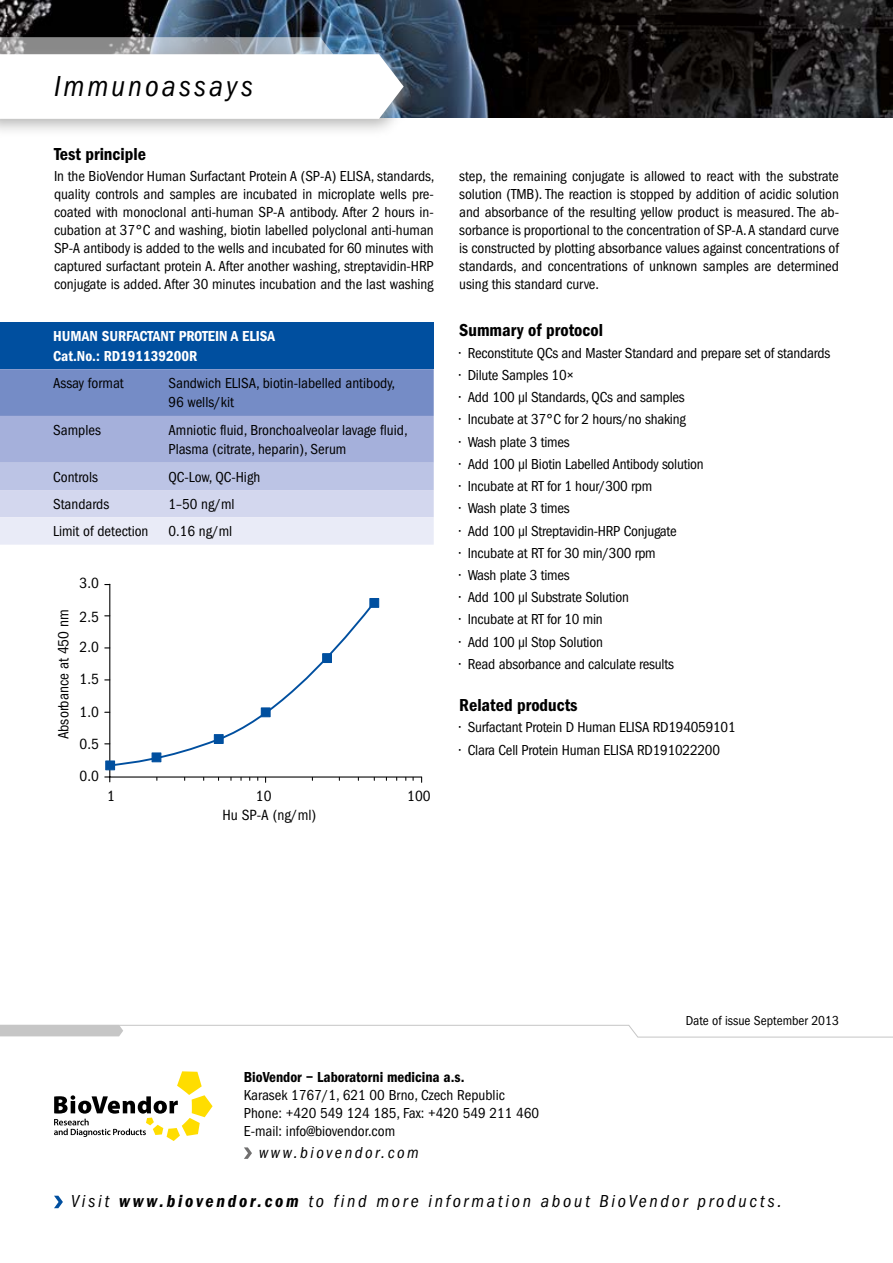
<style>
.page{position:relative;width:893px;height:1263px;background:#fff}
.page>*{position:absolute;margin:0;border:0;box-sizing:border-box;transform-origin:0 0}
.t1{font:italic condensed 30px "ITC Franklin Gothic Std";letter-spacing:.1em;color:#000}
.t2{font:italic condensed 18px "ITC Franklin Gothic Std";letter-spacing:.15em;color:#000}
.t3{font:18px "ITC Franklin Gothic Std Dm Cd";color:#000}
.t4{font:italic condensed 16.5px "ITC Franklin Gothic Std";letter-spacing:.15em;color:#000}
.t5{font:condensed 15.3px "ITC Franklin Gothic Std";color:#000}
.t6{font:condensed 15px/18px "ITC Franklin Gothic Std";letter-spacing:-.015em;color:#000}
.t7{font:15px/19.5px "ITC Franklin Gothic Std Dm Cd";color:#fff}
.t8{font:15px "ITC Franklin Gothic Std Dm Cd";color:#000}
.t9{font:condensed 13.5px "ITC Franklin Gothic Std";color:#000}
.s1{font-family:"ITC Franklin Gothic Std Dm Cd It";font-style:normal;font-stretch:normal}
</style>
<div class="page">
<img style="left:0;top:0;width:893px;height:118px">
<div style="left:0;top:45px;width:420px;height:92px;background:#9d9d9c;opacity:.75"></div>
<svg style="left:0;top:37px;width:404px;height:82px"></svg>
<div style="left:0;top:322px;width:434px;height:47px;background:#004f9f"></div>
<svg style="left:0;top:369px;width:434px;height:176px"></svg>
<svg style="left:109px;top:583px;width:314px;height:195px"></svg>
<svg style="left:105px;top:776px;width:5px;height:6px"></svg>
<div style="left:370px;top:598px;width:9px;height:9px;background:#004f9f"></div>
<div style="left:369px;top:598px;width:10px;height:10px;border:1px solid #004f9f"></div>
<div style="left:105px;top:760px;width:10px;height:10px;border:1px solid #004f9f"></div>
<svg style="left:105px;top:600px;width:271px;height:168px"></svg>
<svg style="left:54px;top:1196px;width:9px;height:12px"></svg>
<svg style="left:0;top:1024px;width:893px;height:14px"></svg>
<svg style="left:54px;top:1071px;width:159px;height:70px"></svg>
<svg style="left:244px;top:1147px;width:8px;height:12px"></svg>
<h1 class="t1" style="left:54px;top:69px;width:201px">Immunoassays</h1>
<p class="t3" style="left:54px;top:144px;width:93px">Test principle</p>
<p class="t6" style="left:54px;top:167px;width:382px;text-align:justify">In the BioVendor Human Surfactant Protein A (SP-A) ELISA, standards, quality controls and samples are incubated in microplate wells pre&shy;coated with monoclonal anti-human SP-A antibody. After 2 hours in&shy;cubation at 37°C and washing, biotin labelled polyclonal anti-human SP-A antibody is added to the wells and incubated for 60 minutes with captured surfactant protein A. After another washing, streptavidin-HRP conjugate is added. After 30 minutes incubation and the last washing</p>
<p class="t6" style="left:459px;top:167px;width:381px;text-align:justify">step, the remaining conjugate is allowed to react with the substrate solution (TMB). The reaction is stopped by addition of acidic solution and absorbance of the resulting yellow product is measured. The ab&shy;sorbance is proportional to the concentration of SP-A. A standard curve is constructed by plotting absorbance values against concentrations of standards, and concentrations of unknown samples are determined using this standard curve.</p>
<p class="t7" style="left:53px;top:326px;width:223px">HUMAN SURFACTANT PROTEIN A ELISA<br>Cat.No.: RD191139200R</p>
<p class="t6" style="left:53px;top:374px;width:72px">Assay format</p>
<p class="t6" style="left:169px;top:373px;width:228px;line-height:19.5px">Sandwich ELISA, biotin-labelled antibody,<br>96 wells/kit</p>
<p class="t6" style="left:53px;top:421px;width:49px">Samples</p>
<p class="t6" style="left:169px;top:420px;width:241px;line-height:19.5px">Amniotic fluid, Bronchoalveolar lavage fluid,<br>Plasma (citrate, heparin), Serum</p>
<p class="t6" style="left:53px;top:468px;width:46px">Controls</p>
<p class="t6" style="left:169px;top:468px;width:93px">QC-Low, QC-High</p>
<p class="t6" style="left:53px;top:495px;width:58px">Standards</p>
<p class="t6" style="left:169px;top:495px;width:68px">1–50 ng/ml</p>
<p class="t6" style="left:53px;top:522px;width:97px">Limit of detection</p>
<p class="t6" style="left:169px;top:522px;width:65px">0.16 ng/ml</p>
<p class="t5" style="left:55px;top:739px;width:131px;rotate:-90deg">Absorbance at 450 nm</p>
<p class="t5" style="left:80px;top:574px;width:21px">3.0</p>
<p class="t5" style="left:80px;top:608px;width:21px">2.5</p>
<p class="t5" style="left:80px;top:638px;width:21px">2.0</p>
<p class="t5" style="left:80px;top:670px;width:21px">1.5</p>
<p class="t5" style="left:80px;top:702px;width:21px">1.0</p>
<p class="t5" style="left:80px;top:735px;width:21px">0.5</p>
<p class="t5" style="left:80px;top:767px;width:21px">0.0</p>
<p class="t5" style="left:107px;top:787px;width:9px">1</p>
<p class="t5" style="left:256px;top:787px;width:17px">10</p>
<p class="t5" style="left:407px;top:787px;width:25px">100</p>
<p class="t5" style="left:222px;top:805px;width:95px">Hu SP-A (ng/ml)</p>
<p class="t3" style="left:459px;top:320px;width:145px">Summary of protocol</p>
<p class="t6" style="left:459px;top:343px;width:372px">• Reconstitute QCs and Master Standard and prepare set of standards</p>
<p class="t6" style="left:459px;top:366px;width:116px">• Dilute Samples 10×</p>
<p class="t6" style="left:459px;top:388px;width:227px">• Add 100 μl Standards, QCs and samples</p>
<p class="t6" style="left:459px;top:410px;width:228px">• Incubate at 37°C for 2 hours/no shaking</p>
<p class="t6" style="left:459px;top:432px;width:112px">• Wash plate 3 times</p>
<p class="t6" style="left:459px;top:455px;width:246px">• Add 100 μl Biotin Labelled Antibody solution</p>
<p class="t6" style="left:459px;top:477px;width:194px">• Incubate at RT for 1 hour/300 rpm</p>
<p class="t6" style="left:459px;top:499px;width:112px">• Wash plate 3 times</p>
<p class="t6" style="left:459px;top:521px;width:219px">• Add 100 μl Streptavidin-HRP Conjugate</p>
<p class="t6" style="left:459px;top:544px;width:198px">• Incubate at RT for 30 min/300 rpm</p>
<p class="t6" style="left:459px;top:566px;width:112px">• Wash plate 3 times</p>
<p class="t6" style="left:459px;top:588px;width:171px">• Add 100 μl Substrate Solution</p>
<p class="t6" style="left:459px;top:610px;width:145px">• Incubate at RT for 10 min</p>
<p class="t6" style="left:459px;top:633px;width:145px">• Add 100 μl Stop Solution</p>
<p class="t6" style="left:459px;top:655px;width:216px">• Read absorbance and calculate results</p>
<p class="t3" style="left:459px;top:694px;width:120px">Related products</p>
<p class="t6" style="left:459px;top:718px;width:278px">• Surfactant Protein D Human ELISA RD194059101</p>
<p class="t6" style="left:459px;top:740px;width:262px">• Clara Cell Protein Human ELISA RD191022200</p>
<p class="t9" style="left:686px;top:1013px;width:155px">Date of issue September 2013</p>
<p class="t8" style="left:244px;top:1068px;width:222px">BioVendor − Laboratorni medicina a.s.</p>
<p class="t6" style="left:244px;top:1086px;width:297px">Karasek 1767/1, 621 00 Brno, Czech Republic<br>Phone: +420 549 124 185, Fax: +420 549 211 460<br>E-mail: info@biovendor.com</p>
<p class="t4" style="left:259px;top:1143px;width:161px">www.biovendor.com</p>
<p class="t2" style="left:71px;top:1191px;width:712px">Visit <span class="s1">www.biovendor.com</span> to find more information about BioVendor products.</p>
</div>
